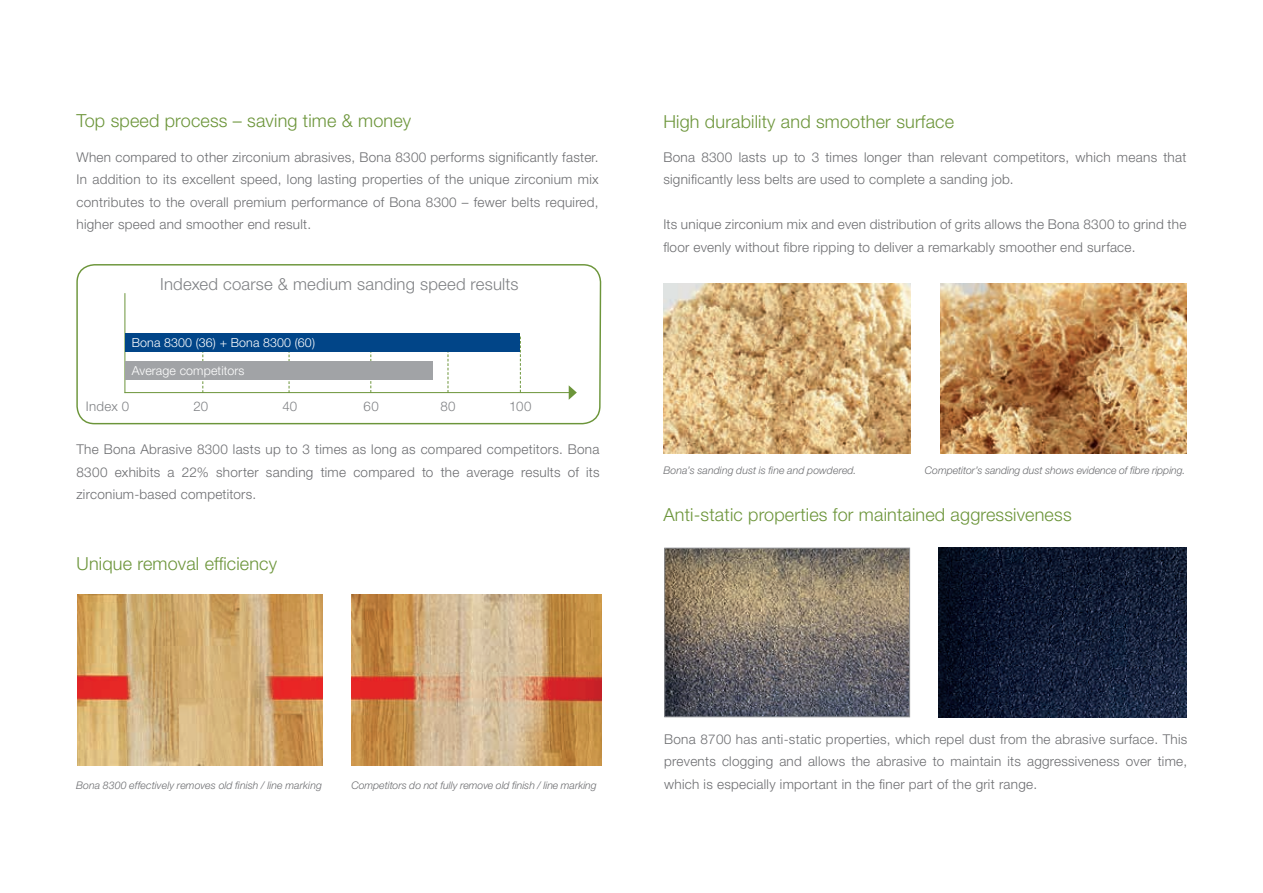
<style>
.page{position:relative;width:1263px;height:893px;background:#fff}
.page>*{position:absolute;margin:0;border:0;box-sizing:border-box;transform-origin:0 0}
.t1{font:300 18px "Helvetica Neue LT Std";letter-spacing:.01em;color:#6c953a}
.t2{font:300 16.65px "Helvetica Neue LT Std";letter-spacing:.01em;color:#808285}
.t3{font:300 13.5px/22.5px "Helvetica Neue LT Std";letter-spacing:.02em;color:#6c6d70;text-align:justify}
.t4{font:300 13.2px "Helvetica Neue LT Std";letter-spacing:.02em;color:#808285}
.t5{font:300 12.45px/27.5px "Helvetica Neue LT Std";letter-spacing:.01em;color:#fff}
.t6{font:italic 300 10.5px "Helvetica Neue LT Std";color:#6c6d70}
</style>
<div class="page">
<img style="left:663px;top:284px;width:247px;height:170px">
<img style="left:940px;top:284px;width:246px;height:170px">
<img style="left:77px;top:595px;width:524px;height:170px">
<div style="left:324px;top:569px;width:27px;height:207px;background:#fff"></div>
<svg style="left:76px;top:264px;width:526px;height:161px"></svg>
<svg style="left:202px;top:352px;width:1px;height:40px"></svg>
<svg style="left:289px;top:352px;width:1px;height:40px"></svg>
<svg style="left:370px;top:352px;width:1px;height:40px"></svg>
<svg style="left:447px;top:352px;width:1px;height:40px"></svg>
<svg style="left:520px;top:337px;width:1px;height:55px"></svg>
<hr style="left:124px;top:293px;width:1px;height:100px;background:#6c953a">
<hr style="left:125px;top:392px;width:447px;height:1px;background:#6c953a">
<svg style="left:569px;top:385px;width:8px;height:15px"></svg>
<div style="left:125px;top:361px;width:308px;height:18px;background:#a1a3a6"></div>
<div style="left:126px;top:334px;width:394px;height:18px;background:#014588"></div>
<img style="left:666px;top:550px;width:242px;height:165px">
<div style="left:664px;top:548px;width:246px;height:169px;border:1px solid #939598"></div>
<img style="left:938px;top:548px;width:248px;height:170px">
<h1 class="t1" style="left:77px;top:110px;width:336px">Top speed process – saving time &amp; money</h1>
<p class="t3" style="left:77px;top:145px;width:524px">When compared to other zirconium abrasives, Bona 8300 performs significantly faster.<br>In addition to its excellent speed, long lasting properties of the unique zirconium mix contributes to the overall premium performance of Bona 8300 – fewer belts required, higher speed and smoother end result.</p>
<p class="t2" style="left:160px;top:274px;width:360px">Indexed coarse &amp; medium sanding speed results</p>
<p class="t5" style="left:132px;top:329px;width:185px">Bona 8300 (36) + Bona 8300 (60)<br>Average competitors</p>
<p class="t4" style="left:86px;top:398px;width:45px">Index 0</p>
<p class="t4" style="left:193px;top:398px;width:16px">20</p>
<p class="t4" style="left:282px;top:398px;width:16px">40</p>
<p class="t4" style="left:364px;top:398px;width:17px">60</p>
<p class="t4" style="left:441px;top:398px;width:17px">80</p>
<p class="t4" style="left:509px;top:398px;width:24px">100</p>
<p class="t3" style="left:76px;top:438px;width:525px">The Bona Abrasive 8300 lasts up to 3 times as long as compared competitors. Bona 8300 exhibits a 22% shorter sanding time compared to the average results of its zirconium-based competitors.</p>
<h1 class="t1" style="left:77px;top:552px;width:202px">Unique removal efficiency</h1>
<h1 class="t1" style="left:663px;top:110px;width:292px">High durability and smoother surface</h1>
<p class="t3" style="left:663px;top:145px;width:524px">Bona 8300 lasts up to 3 times longer than relevant competitors, which means that significantly less belts are used to complete a sanding job.</p>
<p class="t3" style="left:663px;top:213px;width:524px">Its unique zirconium mix and even distribution of grits allows the Bona 8300 to grind the floor evenly without fibre ripping to deliver a remarkably smoother end surface.</p>
<p class="t6" style="left:663px;top:464px;width:195px">Bona’s sanding dust is fine and powdered.</p>
<p class="t6" style="left:925px;top:464px;width:262px">Competitor’s sanding dust shows evidence of fibre ripping.</p>
<h1 class="t1" style="left:663px;top:504px;width:410px">Anti-static properties for maintained aggressiveness</h1>
<p class="t6" style="left:76px;top:779px;width:247px">Bona 8300 effectively removes old finish / line marking</p>
<p class="t6" style="left:351px;top:779px;width:247px">Competitors do not fully remove old finish / line marking</p>
<p class="t3" style="left:664px;top:727px;width:525px">Bona 8700 has anti-static properties, which repel dust from the abrasive surface. This prevents clogging and allows the abrasive to maintain its aggressiveness over time, which is especially important in the finer part of the grit range.</p>
</div>
